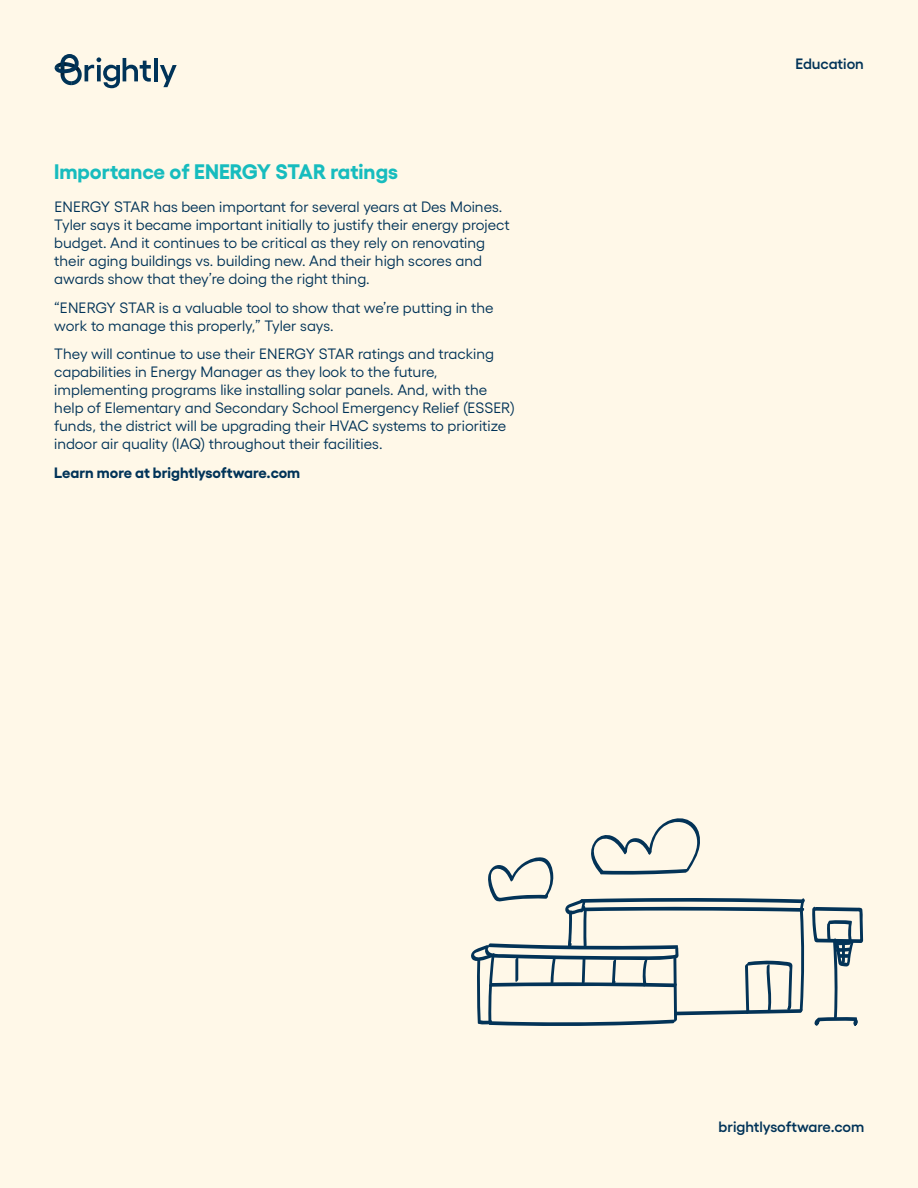
<style>
.page{position:relative;width:918px;height:1188px;background:#fff8e8}
.page>*{position:absolute;margin:0;border:0;box-sizing:border-box;transform-origin:0 0}
.t1{font:700 21px "Yellix";color:#17bcbe}
.t2{font:15px/18px "Yellix";color:#003358}
.t3{font:700 15px "Yellix";color:#003358}
.t4{font:600 15px "Yellix";color:#003358}
</style>
<div class="page">
<svg style="left:55px;top:54px;width:24px;height:31px"></svg>
<svg style="left:85px;top:57px;width:66px;height:31px;background:#abb7b8"></svg>
<hr style="left:154px;top:58px;width:3px;height:23px;background:#003358">
<svg style="left:160px;top:65px;width:17px;height:22px"></svg>
<svg style="left:812px;top:905px;width:51px;height:121px;background:#c7ccc7"></svg>
<svg style="left:471px;top:818px;width:335px;height:208px;background:#dfdfd6"></svg>
<h1 class="t1" style="left:54px;top:155px;width:346px">Importance of ENERGY STAR ratings</h1>
<p class="t2" style="left:54px;top:196px;width:457px">ENERGY STAR has been important for several years at Des Moines.<br>Tyler says it became important initially to justify their energy project budget. And it continues to be critical as they rely on renovating their aging buildings vs. building new. And their high scores and awards show that they’re doing the right thing.</p>
<p class="t2" style="left:54px;top:297px;width:441px">“ENERGY STAR is a valuable tool to show that we’re putting in the work to manage this properly,” Tyler says.</p>
<p class="t2" style="left:54px;top:344px;width:462px">They will continue to use their ENERGY STAR ratings and tracking capabilities in Energy Manager as they look to the future, implementing programs like installing solar panels. And, with the help of Elementary and Secondary School Emergency Relief (ESSER) funds, the district will be upgrading their HVAC systems to prioritize indoor air quality (IAQ) throughout their facilities.</p>
<p class="t3" style="left:54px;top:461px;width:247px">Learn more at brightlysoftware.com</p>
<p class="t4" style="left:795px;top:52px;width:70px">Education</p>
<p class="t4" style="left:719px;top:1115px;width:147px">brightlysoftware.com</p>
</div>
